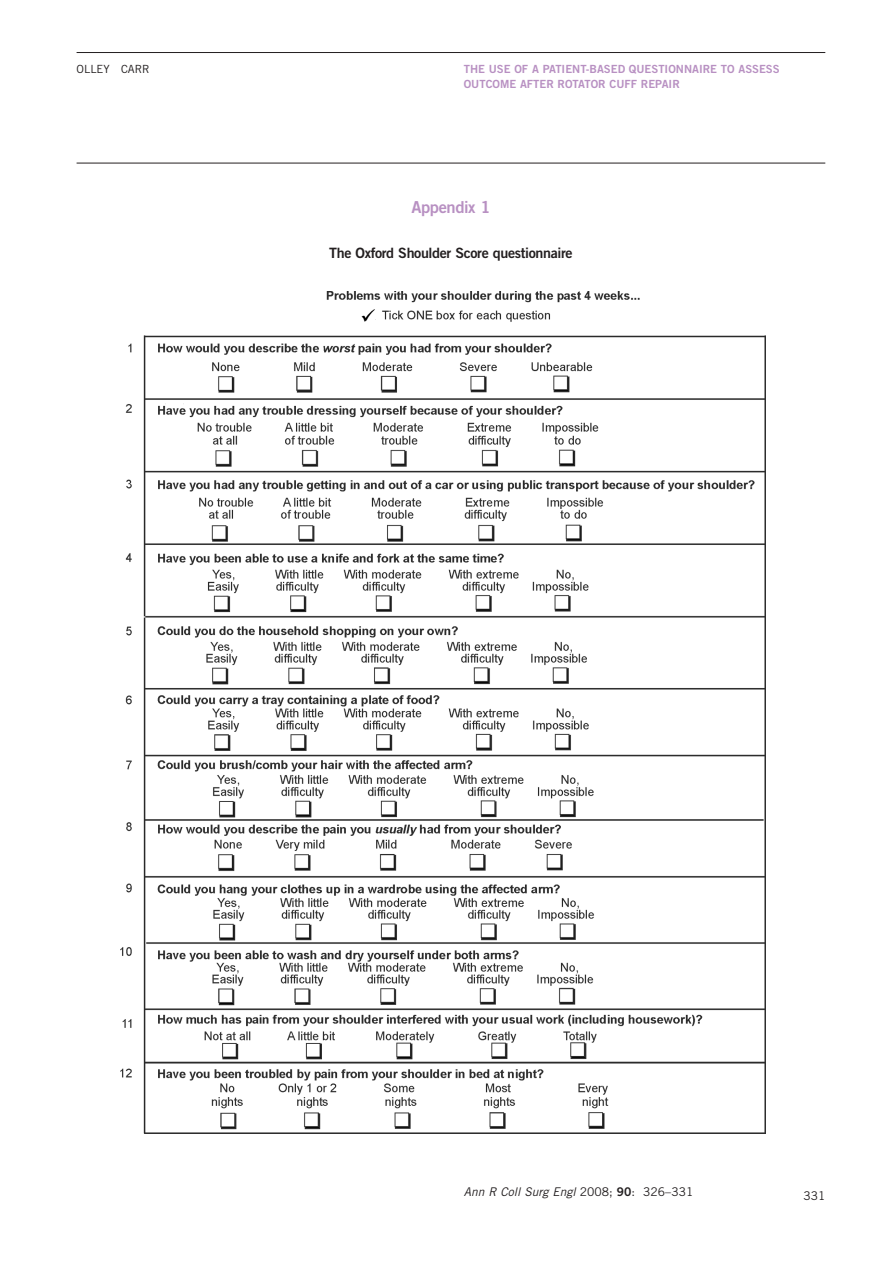
<style>
.page{position:relative;width:893px;height:1263px;background:#fff}
.page>*{position:absolute;margin:0;border:0;box-sizing:border-box;transform-origin:0 0}
.t1{font:16.5px "Trade Gothic Bold Two OV GDDTTA";letter-spacing:-.025em;color:#b890c2}
.t2{font:14.25px "Trade Gothic Bold Two OV GDDTTA";letter-spacing:-.025em;color:#231f20}
.t3{font:12px "Trade Gothic Oblique OV EDDTTA";color:#231f20}
.t4{font:12px "Trade Gothic OV FDDTTA";color:#231f20}
.t5{font:11.25px/15px "Trade Gothic Bold Two OV GDDTTA";color:#b890c2}
.t6{font:11.25px "Trade Gothic OV FDDTTA";color:#231f20}
.s1{font-family:"Trade Gothic OV FDDTTA"}
.s2{font-family:"Trade Gothic Bold Two OV GDDTTA"}
</style>
<div class="page">
<hr style="left:77px;top:52px;width:748px;height:1px;background:#231f20">
<hr style="left:77px;top:163px;width:748px;height:1px;background:#231f20">
<img style="left:120px;top:291px;width:645px;height:843px">
<p class="t6" style="left:77px;top:62px;width:75px">OLLEY CARR</p>
<p class="t5" style="left:464px;top:61px;width:317px">THE USE OF A PATIENT-BASED QUESTIONNAIRE TO ASSESS<br>OUTCOME AFTER ROTATOR CUFF REPAIR</p>
<h1 class="t1" style="left:411px;top:198px;width:80px">Appendix 1</h1>
<p class="t2" style="left:329px;top:245px;width:245px">The Oxford Shoulder Score questionnaire</p>
<p class="t3" style="left:463px;top:1185px;width:231px">Ann R Coll Surg Engl <span class="s1">2008;</span> <span class="s2">90</span><span class="s1">: 326–331</span></p>
<p class="t4" style="left:803px;top:1189px;width:23px">331</p>
</div>
